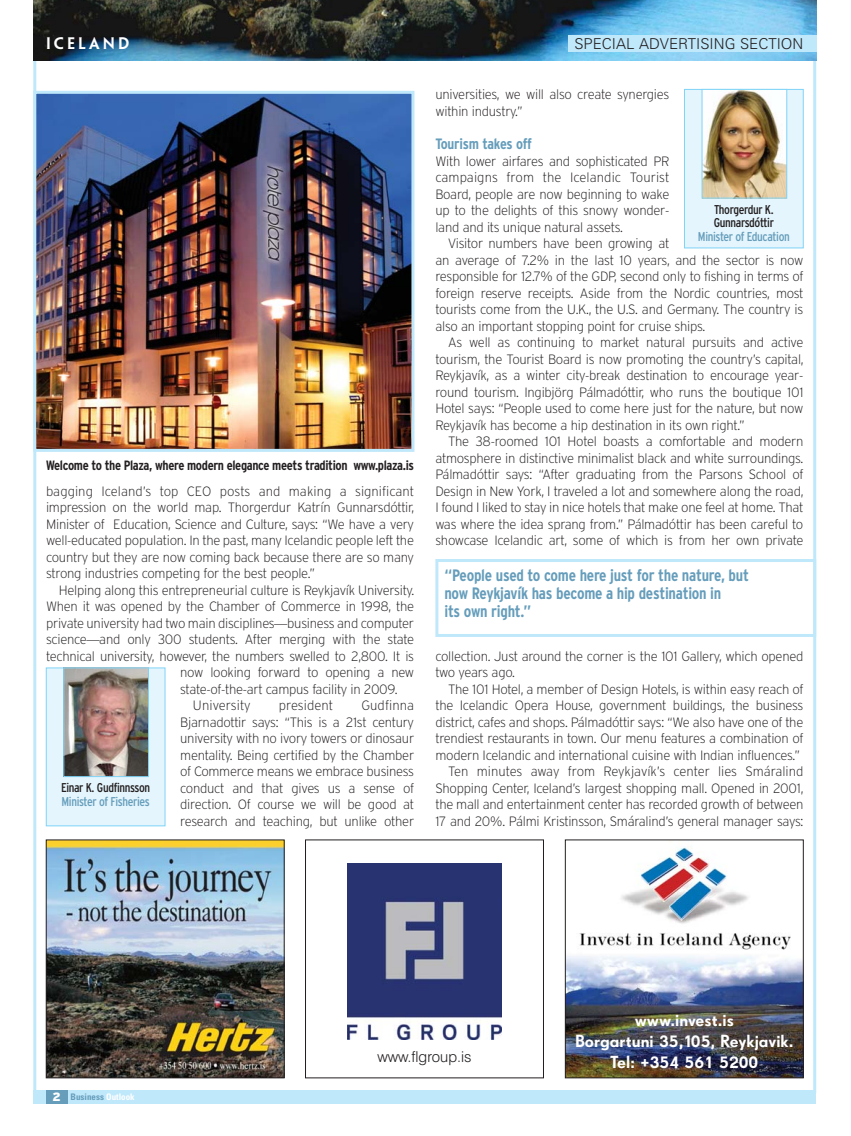
<style>
.page{position:relative;width:851px;height:1136px;background:#fff}
.page>*{position:absolute;margin:0;border:0;box-sizing:border-box;transform-origin:0 0}
.t1{font:600 18px/21px "Drescher Grotesk BT";color:#fff;text-align:center}
.t2{font:700 condensed 16.5px/18px "Interstate";letter-spacing:-.015em;color:#659dbb}
.t3{font:300 15px "Univers";color:#231f20}
.t4{font:700 condensed 15px "Interstate";letter-spacing:-.02em;color:#659dbb}
.t5{font:300 15px "Swiss 721 BT";color:#231f20}
.t6{font:15px "Penumbra MM 585 150";letter-spacing:.205em;color:#fff}
.t7{font:200 13.5px/16.5px "Interstate";letter-spacing:-.02em;color:#231f20;text-align:justify}
.t8{font:700 condensed 13.5px "Interstate";letter-spacing:-.025em;color:#231f20}
.t9{font:200 13.5px "Interstate";letter-spacing:.005em;color:#231f20}
.t10{font:condensed 12.75px/13.5px "Interstate";letter-spacing:-.03em;color:#231f20}
.t11{font:condensed 12.75px "Interstate";letter-spacing:-.03em;color:#659dbb}
.t12{font:700 condensed 9px "Univers";color:#659dbb}
.s1{font-family:"Interstate";font-weight:900;font-stretch:normal;font-size:12px;color:#fff}
.s2{color:#fff}
</style>
<div class="page">
<img style="left:33px;top:0;width:784px;height:1104px">
<p class="t6" style="left:46px;top:35px;width:85px">ICELAND</p>
<p class="t8" style="left:46px;top:460px;width:369px">Welcome to the Plaza, where modern elegance meets tradition www.plaza.is</p>
<p class="t7" style="left:46px;top:484px;width:369px">bagging Iceland’s top CEO posts and making a significant impression on the world map. Thorgerdur Katrín Gunnarsdóttir, Minister of Education, Science and Culture, says: “We have a very well-educated population. In the past, many Icelandic people left the country but they are now coming back because there are so many strong industries competing for the best people.”</p>
<p class="t7" style="left:59px;top:583px;width:357px">Helping along this entrepreneurial culture is Reykjavík University.</p>
<p class="t7" style="left:46px;top:599px;width:369px">When it was opened by the Chamber of Commerce in 1998, the</p>
<p class="t7" style="left:46px;top:616px;width:369px">private university had two main disciplines—business and computer</p>
<p class="t7" style="left:46px;top:632px;width:369px">science—and only 300 students. After merging with the state</p>
<p class="t7" style="left:46px;top:649px;width:369px">technical university, however, the numbers swelled to 2,800. It is</p>
<p class="t7" style="left:180px;top:665px;width:235px">now looking forward to opening a new</p>
<p class="t7" style="left:180px;top:682px;width:219px">state-of-the-art campus facility in 2009.</p>
<p class="t9" style="left:193px;top:700px;width:59px">University</p>
<p class="t9" style="left:279px;top:700px;width:56px">president</p>
<p class="t7" style="left:180px;top:698px;width:235px;text-indent:181px">Gudfinna Bjarnadottir says: “This is a 21st century university with no ivory towers or dinosaur mentality. Being certified by the Chamber of Commerce means we embrace business conduct and that gives us a sense of direction. Of course we will be good at research and teaching, but unlike other</p>
<p class="t10" style="left:61px;top:782px;width:91px">Einar K. Gudfinnsson</p>
<p class="t11" style="left:61px;top:796px;width:90px">Minister of Fisheries</p>
<p class="t3" style="left:574px;top:38px;width:230px">SPECIAL ADVERTISING SECTION</p>
<p class="t7" style="left:435px;top:88px;width:235px">universities, we will also create synergies within industry.”</p>
<p class="t4" style="left:435px;top:138px;width:98px">Tourism takes off</p>
<p class="t7" style="left:435px;top:154px;width:235px">With lower airfares and sophisticated PR campaigns from the Icelandic Tourist Board, people are now beginning to wake up to the delights of this snowy wonder&shy;land and its unique natural assets.</p>
<p class="t7" style="left:435px;top:236px;width:369px;text-align:left;text-indent:13px">Visitor numbers have been growing at<br>an average of 7.2% in the last 10 years, and the sector is now responsible for 12.7% of the GDP, second only to fishing in terms of foreign reserve receipts. Aside from the Nordic countries, most tourists come from the U.K., the U.S. and Germany. The country is also an important stopping point for cruise ships.</p>
<p class="t7" style="left:435px;top:335px;width:369px;text-indent:13px">As well as continuing to market natural pursuits and active tourism, the Tourist Board is now promoting the country’s capital, Reykjavík, as a winter city-break destination to encourage year&shy;round tourism. Ingibjörg Pálmadóttir, who runs the boutique 101<br>Hotel says: “People used to come here just for the nature, but now Reykjavík has become a hip destination in its own right.”</p>
<p class="t7" style="left:435px;top:434px;width:369px;text-indent:13px">The 38-roomed 101 Hotel boasts a comfortable and modern atmosphere in distinctive minimalist black and white surroundings.<br>Pálmadóttir says: “After graduating from the Parsons School of Design in New York, I traveled a lot and somewhere along the road, I found I liked to stay in nice hotels that make one feel at home. That was where the idea sprang from.” Pálmadóttir has been careful to showcase Icelandic art, some of which is from her own private</p>
<p class="t10" style="left:713px;top:204px;width:62px">Thorgerdur K.<br>Gunnarsdóttir</p>
<p class="t11" style="left:697px;top:232px;width:93px">Minister of Education</p>
<p class="t2" style="left:444px;top:567px;width:306px">“People used to come here just for the nature, but now Reykjavík has become a hip destination in<br>its own right.”</p>
<p class="t7" style="left:435px;top:649px;width:369px">collection. Just around the corner is the 101 Gallery, which opened two years ago.</p>
<p class="t7" style="left:435px;top:682px;width:369px;text-align:right">The 101 Hotel, a member of Design Hotels, is within easy reach of the Icelandic Opera House, government buildings, the business district, cafes and shops. Pálmadóttir says: “We also have one of the trendiest restaurants in town. Our menu features a combination of modern Icelandic and international cuisine with Indian influences.” Ten minutes away from Reykjavík’s center lies Smáralind Shopping Center, Iceland’s largest shopping mall. Opened in 2001, the mall and entertainment center has recorded growth of between 17 and 20%. Pálmi Kristinsson, Smáralind’s general manager says:</p>
<p class="t12" style="left:53px;top:1093px;width:84px"><span class="s1">2</span> Business <span class="s2">Outlook</span></p>
<p class="t5" style="left:377px;top:1049px;width:96px">www.flgroup.is</p>
<h1 class="t1" style="left:575px;top:1010px;width:220px">www.invest.is<br>Borgartuni 35,105, Reykjavik.<br>Tel: +354 561 5200</h1>
</div>
